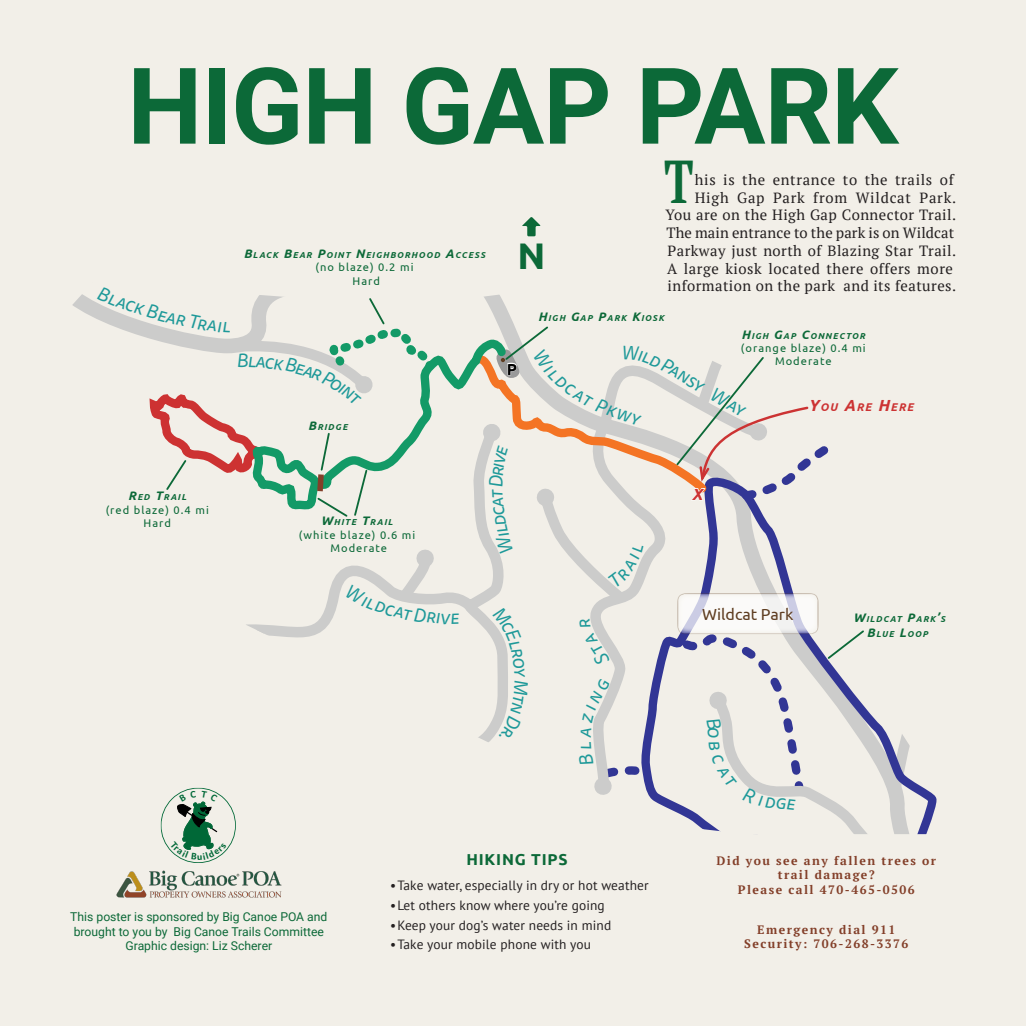
<style>
.page{position:relative;width:1026px;height:1026px;background:#f2efe8}
.page>*{position:absolute;margin:0;border:0;box-sizing:border-box;transform-origin:0 0}
.Poster_Title{font:700 106.12px "Roboto";letter-spacing:-.01em;color:#0c6938}
.INTRO_BLURB_-_standa{font:700 60.3px "PT Serif";color:#0c6938;scale:.73 1}
.N{font:700 37.05px "Ubuntu";color:#0c6938}
.t1{font:italic 19.2px "Tisa Sans Pro";color:#1e9999}
.t2{font:16.05px "Ubuntu";color:#5f3e22}
.X{font:italic 700 16.05px "Ubuntu";color:#c33}
.t3{font:700 16.05px "Ubuntu";color:#000}
.t4{font:700 15.83px "Ubuntu";letter-spacing:.05em;color:#0c6938}
.INTRO_BLURB_-_standa-2{font:14.77px/17.8px "PT Serif";letter-spacing:.03em;color:#231f20;text-align:right}
.t5{font:13.42px "PT Sans";letter-spacing:.01em;color:#231f20}
.t6{font:12.15px/14.6px "Roboto";color:#0c6938;text-align:center}
.t7{font:700 12.15px/14.6px "PT Serif";letter-spacing:.12em;color:#833f29;text-align:center}
.You_are_Here{font:italic 700 11.25px "Ubuntu";letter-spacing:.105em;color:#c33}
.Map_Trail_info{font:11.1px "Ubuntu";letter-spacing:.09em;color:#0c6938}
.Map_Trail_Name{font:italic 700 8.62px/14.8px "Ubuntu";letter-spacing:.13em;color:#0c6938;text-align:center}
.s1{font-size:12.38px}
.s2{font-size:16.05px}
</style>
<div class="page">
<img style="left:116px;top:870px;width:166px;height:28px">
<svg style="left:522px;top:217px;width:19px;height:19px"></svg>
<svg style="left:72px;top:294px;width:865px;height:569px"></svg>
<p class="Poster_Title" style="left:127px;top:32px;width:773px">HIGH GAP PARK</p>
<p class="Map_Trail_Name" style="left:128px;top:490px;width:60px"><span class="s1">R</span>ED <span class="s1">T</span>RAIL</p>
<p class="Map_Trail_info" style="left:106px;top:503px;width:105px">(red blaze) 0.4 mi</p>
<p class="Map_Trail_info" style="left:144px;top:516px;width:29px">Hard</p>
<p class="Map_Trail_Name" style="left:244px;top:247px;width:243px"><span class="s1">B</span>LACK <span class="s1">B</span>EAR <span class="s1">P</span>OINT <span class="s1">N</span>EIGHB ORHOOD <span class="s1">A</span>CCESS</p>
<p class="Map_Trail_info" style="left:315px;top:261px;width:100px">(no blaze) 0.2 mi</p>
<p class="Map_Trail_info" style="left:353px;top:274px;width:29px">Hard</p>
<p class="t1" style="left:236px;top:348px;width:13px">B</p>
<p class="Map_Trail_Name" style="left:308px;top:419px;width:41px"><span class="s1">B</span>RIDGE</p>
<p class="N" style="left:517px;top:233px;width:29px">N</p>
<p class="INTRO_BLURB_-_standa" style="left:664px;top:142px;width:42px">T</p>
<p class="INTRO_BLURB_-_standa-2" style="left:666px;top:171px;width:292px">his is the entrance to the trails of High Gap Park from Wildcat Park.<br>You are on the High Gap Connector Trail.<br>The main entrance to the park is on Wildcat Parkway just north of Blazing Star Trail.<br>A large kiosk located there offers more information on the park and its features.</p>
<p class="t3" style="left:507px;top:359px;width:12px">P</p>
<p class="Map_Trail_Name" style="left:538px;top:310px;width:127px"><span class="s1">H</span>IGH <span class="s1">G</span>AP <span class="s1">P</span>ARK <span class="s1">K</span>IOSK</p>
<p class="Map_Trail_Name" style="left:741px;top:328px;width:125px"><span class="s1">H</span>IGH <span class="s1">G</span>AP <span class="s1">C</span>ONNECTOR</p>
<p class="Map_Trail_info" style="left:741px;top:341px;width:126px">(orange blaze) 0.4 mi</p>
<p class="Map_Trail_info" style="left:775px;top:355px;width:58px">Moderate</p>
<p class="You_are_Here" style="left:808px;top:400px;width:107px"><span class="s2">Y</span>OU <span class="s2">A</span>RE <span class="s2">H</span>ERE</p>
<p class="Map_Trail_Name" style="left:321px;top:515px;width:73px"><span class="s1">W</span>HITE <span class="s1">T</span>RAIL</p>
<p class="Map_Trail_info" style="left:299px;top:528px;width:118px">(white blaze) 0.6 mi</p>
<p class="Map_Trail_info" style="left:331px;top:541px;width:58px">Moderate</p>
<p class="X" style="left:692px;top:484px;width:12px">X</p>
<p class="t2" style="left:702px;top:605px;width:93px">Wildcat Park</p>
<p class="Map_Trail_Name" style="left:853px;top:611px;width:94px"><span class="s1">W</span>ILDCAT <span class="s1">P</span>ARK<span class="s1">’</span>S<br><span class="s1">B</span>LUE <span class="s1">L</span>OOP</p>
<p class="t6" style="left:70px;top:909px;width:259px">This poster is sponsored by Big Canoe POA and brought to you by Big Canoe Trails Committee<br>Graphic design: Liz Scherer</p>
<p class="t4" style="left:466px;top:850px;width:103px">HIKING TIPS</p>
<p class="t5" style="left:390px;top:877px;width:260px">•Take water, especially in dry or hot weather</p>
<p class="t5" style="left:390px;top:897px;width:216px">•Let others know where you’re going</p>
<p class="t5" style="left:390px;top:916px;width:223px">•Keep your dog’s water needs in mind</p>
<p class="t5" style="left:390px;top:936px;width:202px">•Take your mobile phone with you</p>
<p class="t7" style="left:716px;top:853px;width:221px">Did you see any fallen trees or trail damage?<br>Please call 470-465-0506</p>
<p class="t7" style="left:744px;top:922px;width:166px">Emergency dial 911<br>Security: 706-268-3376</p>
</div>
